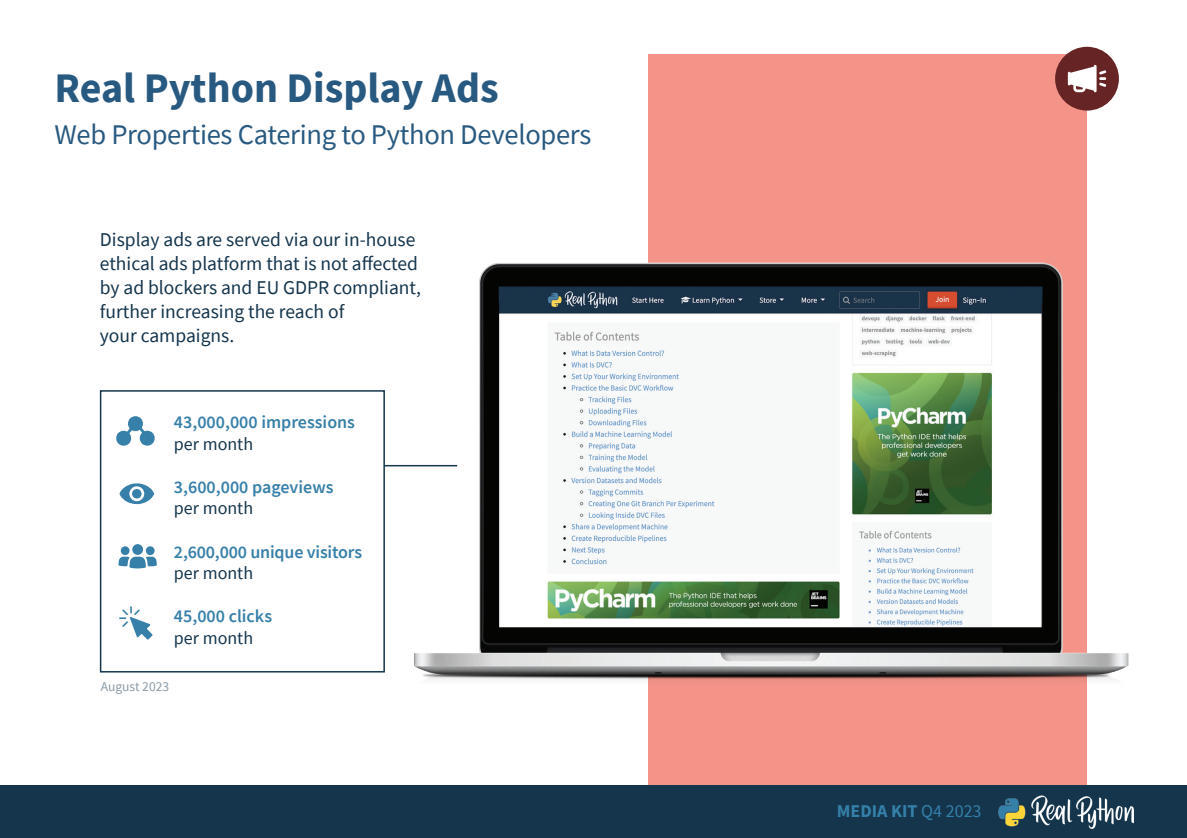
<style>
.page{position:relative;width:1187px;height:838px;background:#fff}
.page>*{position:absolute;margin:0;border:0;box-sizing:border-box;transform-origin:0 0}
.t1{font:700 42px "Source Sans Pro";color:#285980}
.t2{font:28.5px "Source Sans Pro";letter-spacing:-.01em;color:#285980}
.t3{font:19.5px/24px "Source Sans Pro";color:#14354c}
.t4{font:600 18px "Source Sans Pro";color:#3780a9}
.t5{font:18px "Source Sans Pro";color:#14354c}
.t6{font:700 18px "Source Sans Pro";color:#3580a9}
.t7{font:13.5px "Source Sans Pro";color:#8a9aa5}
.s1{font-weight:400}
</style>
<div class="page">
<div style="left:648px;top:54px;width:438px;height:737px;background:#f49489"></div>
<div style="left:0;top:784px;width:1186px;height:54px;background:#14354c"></div>
<img style="left:998px;top:796px;width:135px;height:32px">
<div style="left:100px;top:390px;width:285px;height:282px;border:2px solid #14354c"></div>
<svg style="left:119px;top:483px;width:35px;height:21px"></svg>
<div style="left:132px;top:489px;width:9px;height:9px;background:#3780a9;border-radius:50%"></div>
<svg style="left:116px;top:416px;width:39px;height:30px"></svg>
<svg style="left:119px;top:606px;width:34px;height:33px"></svg>
<div style="left:132px;top:544px;width:11px;height:11px;background:#3780a9;border-radius:50%"></div>
<svg style="left:118px;top:556px;width:39px;height:12px"></svg>
<div style="left:121px;top:546px;width:8px;height:9px;background:#3780a9;border-radius:50%"></div>
<div style="left:146px;top:546px;width:9px;height:9px;background:#3780a9;border-radius:50%"></div>
<img style="left:382px;top:239px;width:747px;height:466px">
<div style="left:1054px;top:47px;width:64px;height:64px;background:#662424;border-radius:50%"></div>
<svg style="left:1067px;top:65px;width:39px;height:27px"></svg>
<h1 class="t1" style="left:54px;top:60px;width:445px">Real Python Display Ads</h1>
<h2 class="t2" style="left:54px;top:116px;width:538px">Web Properties Catering to Python Developers</h2>
<p class="t3" style="left:100px;top:227px;width:323px">Display ads are served via our in-house ethical ads platform that is not affected by ad blockers and EU GDPR compliant, further increasing the reach of<br>your campaigns.</p>
<p class="t4" style="left:174px;top:410px;width:183px">43,000,000 impressions</p>
<p class="t5" style="left:174px;top:432px;width:81px">per month</p>
<p class="t4" style="left:174px;top:475px;width:161px">3,600,000 pageviews</p>
<p class="t5" style="left:174px;top:497px;width:81px">per month</p>
<p class="t4" style="left:174px;top:540px;width:190px">2,600,000 unique visitors</p>
<p class="t5" style="left:174px;top:561px;width:81px">per month</p>
<p class="t4" style="left:174px;top:604px;width:100px">45,000 clicks</p>
<p class="t5" style="left:174px;top:626px;width:81px">per month</p>
<p class="t7" style="left:101px;top:678px;width:70px">August 2023</p>
<p class="t6" style="left:836px;top:799px;width:146px">MEDIA KIT <span class="s1">Q4 2023</span></p>
</div>
